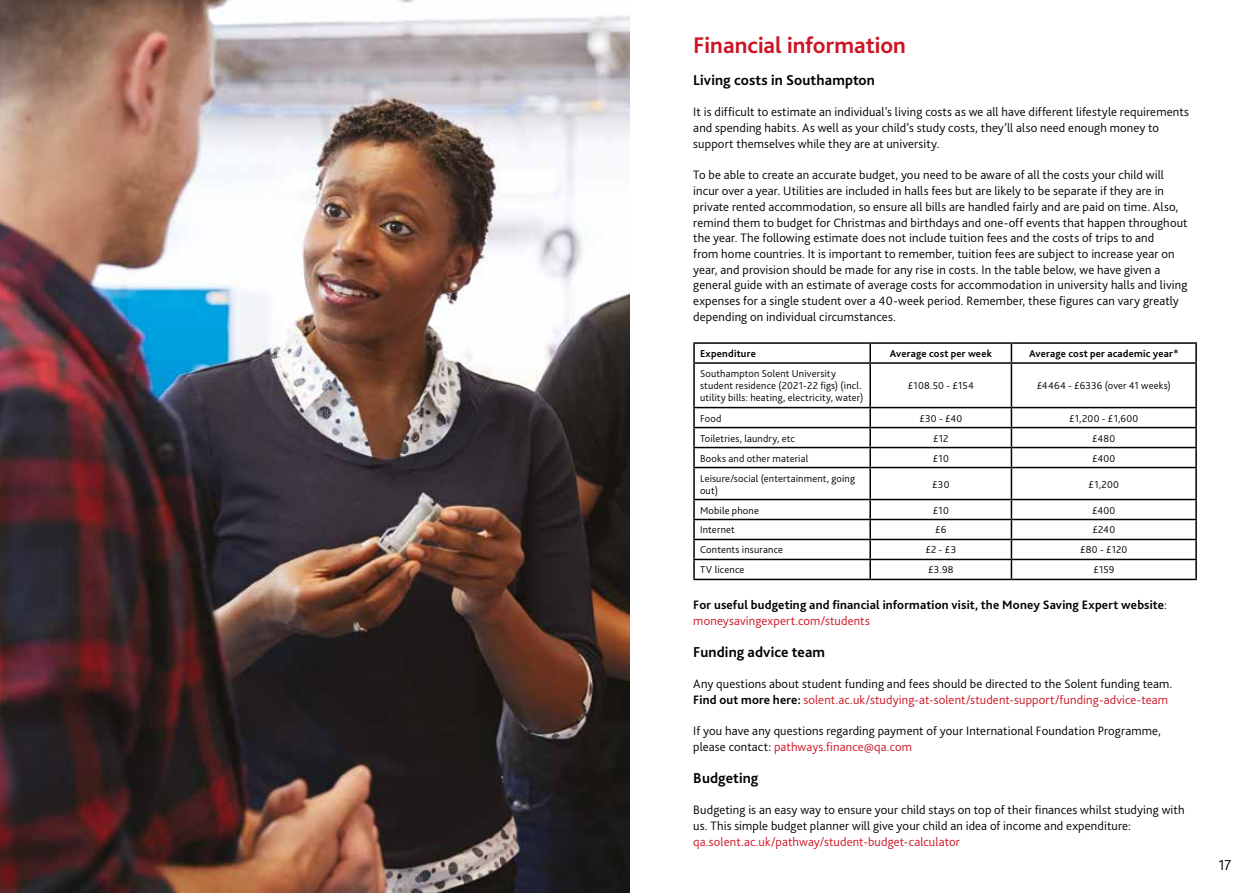
<style>
.page{position:relative;width:1259px;height:893px;background:#fff}
.page>*{position:absolute;margin:0;border:0;box-sizing:border-box;transform-origin:0 0}
.t1{font:700 23.7px "Bliss";color:#cd1423}
.t2{font:700 15px "Bliss";letter-spacing:.005em;color:#000}
.t3{font:300 15px "Bliss";color:#000}
.t4{font:300 12.75px/15.8px "Bliss";letter-spacing:.01em;color:#000}
.t5{font:700 12.75px/15.8px "Bliss";letter-spacing:.015em;color:#000}
.t6{font:300 12.75px "Bliss";letter-spacing:.005em;color:#cd1423}
.t7{font:300 10.5px/12px "Bliss";letter-spacing:.015em;color:#000}
.t8{font:700 10.5px "Bliss";letter-spacing:.02em;color:#000}
.s1{font-weight:300}
.s2{font-weight:300;color:#cd1423}
.s3{font-weight:700}
.s4{color:#cd1423}
</style>
<div class="page">
<hr style="left:693px;top:342px;width:177px;height:2px;background:#000">
<svg style="left:693px;top:344px;width:2px;height:18px"></svg>
<hr style="left:870px;top:342px;width:141px;height:2px;background:#000">
<svg style="left:869px;top:344px;width:2px;height:18px"></svg>
<hr style="left:1011px;top:342px;width:186px;height:2px;background:#000">
<svg style="left:1010px;top:344px;width:2px;height:18px"></svg>
<svg style="left:1195px;top:344px;width:2px;height:18px"></svg>
<hr style="left:693px;top:362px;width:177px;height:2px;background:#000">
<hr style="left:693px;top:364px;width:2px;height:43px;background:#000">
<hr style="left:870px;top:362px;width:141px;height:2px;background:#000">
<hr style="left:869px;top:364px;width:2px;height:43px;background:#000">
<hr style="left:1011px;top:362px;width:186px;height:2px;background:#000">
<hr style="left:1010px;top:364px;width:2px;height:43px;background:#000">
<hr style="left:1195px;top:364px;width:2px;height:43px;background:#000">
<hr style="left:693px;top:407px;width:177px;height:1px;background:#000">
<hr style="left:870px;top:407px;width:141px;height:1px;background:#000">
<hr style="left:1011px;top:407px;width:186px;height:1px;background:#000">
<hr style="left:693px;top:427px;width:177px;height:1px;background:#000">
<hr style="left:870px;top:427px;width:141px;height:1px;background:#000">
<hr style="left:1011px;top:427px;width:186px;height:1px;background:#000">
<hr style="left:693px;top:447px;width:177px;height:1px;background:#000">
<svg style="left:693px;top:408px;width:2px;height:59px"></svg>
<hr style="left:870px;top:447px;width:141px;height:1px;background:#000">
<svg style="left:869px;top:408px;width:2px;height:59px"></svg>
<hr style="left:1011px;top:447px;width:186px;height:1px;background:#000">
<svg style="left:1010px;top:408px;width:2px;height:59px"></svg>
<svg style="left:1195px;top:408px;width:2px;height:59px"></svg>
<hr style="left:693px;top:467px;width:177px;height:1px;background:#000">
<hr style="left:693px;top:468px;width:2px;height:31px;background:#000">
<hr style="left:870px;top:467px;width:141px;height:1px;background:#000">
<hr style="left:869px;top:468px;width:2px;height:31px;background:#000">
<hr style="left:1011px;top:467px;width:186px;height:1px;background:#000">
<hr style="left:1010px;top:468px;width:2px;height:31px;background:#000">
<hr style="left:1195px;top:468px;width:2px;height:31px;background:#000">
<hr style="left:693px;top:499px;width:177px;height:1px;background:#000">
<hr style="left:870px;top:499px;width:141px;height:1px;background:#000">
<hr style="left:1011px;top:499px;width:186px;height:1px;background:#000">
<hr style="left:693px;top:519px;width:177px;height:1px;background:#000">
<hr style="left:870px;top:519px;width:141px;height:1px;background:#000">
<hr style="left:1011px;top:519px;width:186px;height:1px;background:#000">
<hr style="left:693px;top:539px;width:177px;height:1px;background:#000">
<hr style="left:870px;top:539px;width:141px;height:1px;background:#000">
<hr style="left:1011px;top:539px;width:186px;height:1px;background:#000">
<hr style="left:693px;top:559px;width:177px;height:1px;background:#000">
<svg style="left:693px;top:500px;width:2px;height:79px"></svg>
<hr style="left:870px;top:559px;width:141px;height:1px;background:#000">
<svg style="left:869px;top:500px;width:2px;height:79px"></svg>
<hr style="left:1011px;top:559px;width:186px;height:1px;background:#000">
<svg style="left:1010px;top:500px;width:2px;height:79px"></svg>
<svg style="left:1195px;top:500px;width:2px;height:79px"></svg>
<hr style="left:693px;top:579px;width:177px;height:1px;background:#000">
<hr style="left:870px;top:579px;width:141px;height:1px;background:#000">
<hr style="left:1011px;top:579px;width:186px;height:1px;background:#000">
<img style="left:0;top:0;width:629px;height:893px">
<h1 class="t1" style="left:693px;top:31px;width:214px">Financial information</h1>
<p class="t2" style="left:693px;top:70px;width:183px">Living costs in Southampton</p>
<p class="t4" style="left:693px;top:104px;width:497px">It is difficult to estimate an individual’s living costs as we all have different lifestyle requirements and spending habits. As well as your child’s study costs, they’ll also need enough money to support themselves while they are at university.</p>
<p class="t4" style="left:693px;top:167px;width:496px">To be able to create an accurate budget, you need to be aware of all the costs your child will incur over a year. Utilities are included in halls fees but are likely to be separate if they are in private rented accommodation, so ensure all bills are handled fairly and are paid on time. Also, remind them to budget for Christmas and birthdays and one-off events that happen throughout the year. The following estimate does not include tuition fees and the costs of trips to and<br>from home countries. It is important to remember, tuition fees are subject to increase year on year, and provision should be made for any rise in costs. In the table below, we have given a general guide with an estimate of average costs for accommodation in university halls and living expenses for a single student over a 40-week period. Remember, these figures can vary greatly depending on individual circumstances.</p>
<p class="t8" style="left:700px;top:347px;width:57px">Expenditure</p>
<p class="t8" style="left:889px;top:347px;width:104px">Average cost per week</p>
<p class="t8" style="left:1029px;top:347px;width:151px">Average cost per academic year*</p>
<p class="t7" style="left:700px;top:367px;width:165px">Southampton Solent University student residence (2021-22 figs) (incl. utility bills: heating, electricity, water)</p>
<p class="t7" style="left:908px;top:380px;width:67px">£108.50 - £154</p>
<p class="t7" style="left:1036px;top:380px;width:136px">£4464 - £6336 (over 41 weeks)</p>
<p class="t7" style="left:700px;top:412px;width:23px">Food</p>
<p class="t7" style="left:919px;top:412px;width:44px">£30 - £40</p>
<p class="t7" style="left:1069px;top:412px;width:71px">£1,200 - £1,600</p>
<p class="t7" style="left:700px;top:432px;width:96px">Toiletries, laundry, etc</p>
<p class="t7" style="left:933px;top:432px;width:17px">£12</p>
<p class="t7" style="left:1092px;top:432px;width:25px">£480</p>
<p class="t7" style="left:700px;top:452px;width:110px">Books and other material</p>
<p class="t7" style="left:933px;top:452px;width:17px">£10</p>
<p class="t7" style="left:1092px;top:452px;width:25px">£400</p>
<p class="t7" style="left:700px;top:472px;width:156px">Leisure/social (entertainment, going out)</p>
<p class="t7" style="left:932px;top:478px;width:19px">£30</p>
<p class="t7" style="left:1088px;top:478px;width:32px">£1,200</p>
<p class="t7" style="left:700px;top:504px;width:60px">Mobile phone</p>
<p class="t7" style="left:933px;top:504px;width:17px">£10</p>
<p class="t7" style="left:1092px;top:504px;width:25px">£400</p>
<p class="t7" style="left:700px;top:524px;width:36px">Internet</p>
<p class="t7" style="left:935px;top:524px;width:13px">£6</p>
<p class="t7" style="left:1092px;top:524px;width:24px">£240</p>
<p class="t7" style="left:700px;top:544px;width:85px">Contents insurance</p>
<p class="t7" style="left:925px;top:544px;width:32px">£2 - £3</p>
<p class="t7" style="left:1080px;top:544px;width:49px">£80 - £120</p>
<p class="t7" style="left:700px;top:564px;width:46px">TV licence</p>
<p class="t7" style="left:928px;top:564px;width:27px">£3.98</p>
<p class="t7" style="left:1093px;top:564px;width:22px">£159</p>
<p class="t5" style="left:693px;top:597px;width:475px">For useful budgeting and financial information visit, the Money Saving Expert website<span class="s1">: </span><span class="s2">moneysavingexpert.com/students</span></p>
<p class="t2" style="left:693px;top:642px;width:133px">Funding advice team</p>
<p class="t4" style="left:693px;top:676px;width:480px">Any questions about student funding and fees should be directed to the Solent funding team.<br><span class="s3">Find out more here:</span> <span class="s4">solent.ac.uk/studying-at-solent/student-support/funding-advice-team</span></p>
<p class="t4" style="left:693px;top:723px;width:469px">If you have any questions regarding payment of your International Foundation Programme, please contact: <span class="s4">pathways.finance@qa.com</span></p>
<p class="t2" style="left:693px;top:768px;width:67px">Budgeting</p>
<p class="t4" style="left:693px;top:802px;width:493px">Budgeting is an easy way to ensure your child stays on top of their finances whilst studying with us. This simple budget planner will give your child an idea of income and expenditure:</p>
<p class="t6" style="left:693px;top:833px;width:268px">qa.solent.ac.uk/pathway/student-budget-calculator</p>
<p class="t3" style="left:1218px;top:856px;width:15px">17</p>
</div>
